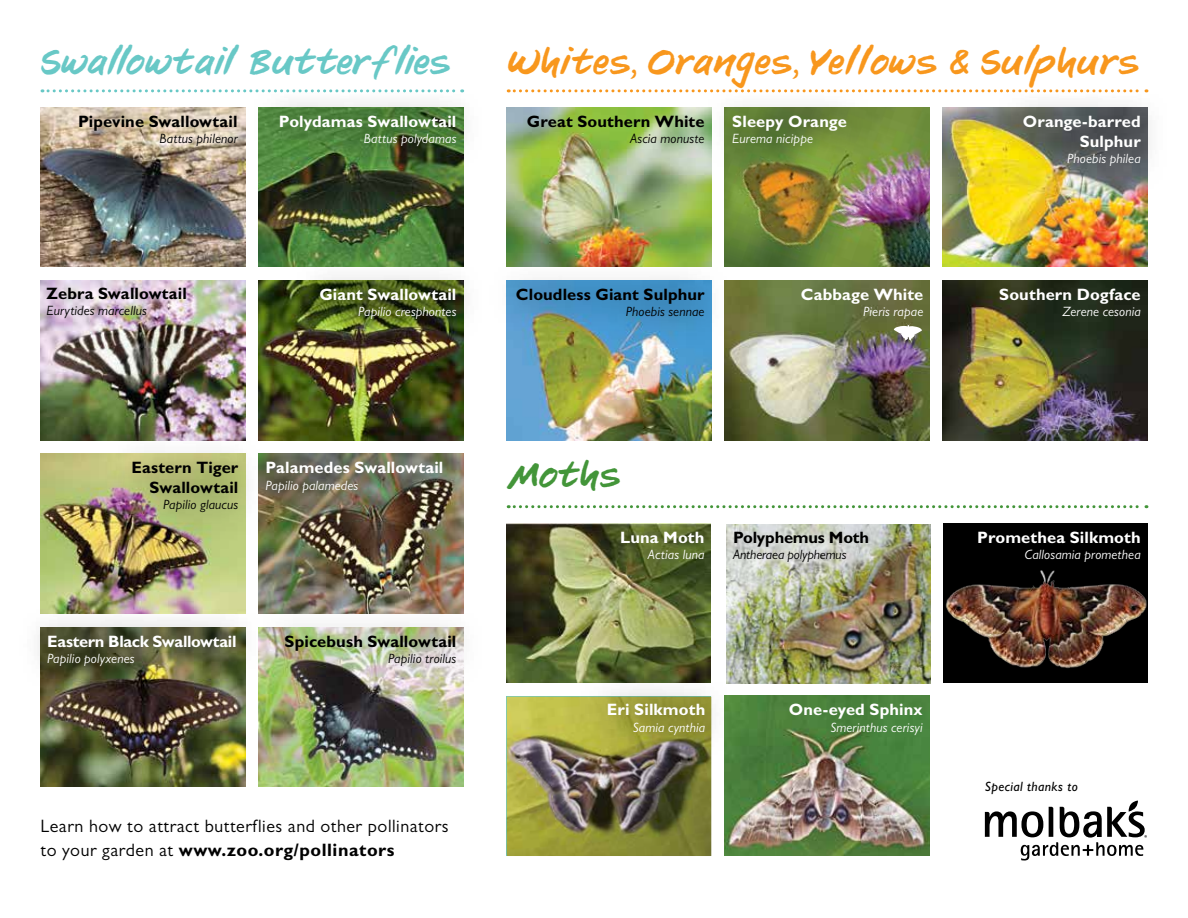
<style>
.page{position:relative;width:1188px;height:918px;background:#fff}
.page>*{position:absolute;margin:0;border:0;box-sizing:border-box;transform-origin:0 0}
.t1{font:33px "Friday Script";letter-spacing:-.02em;color:#f8971d}
.t2{font:33px "Friday Script";letter-spacing:-.045em;color:#68c8c6}
.t3{font:33px "Friday Script";letter-spacing:.02em;color:#439539}
.t4{font:18px "Gill Sans MT Std";letter-spacing:.03em;color:#000}
.t5{font:700 18px "Gill Sans Std";letter-spacing:.03em;color:#000}
.t6{font:700 16.5px/19.8px "Gill Sans Std";letter-spacing:.005em;color:#fff;text-align:right}
.t7{font:700 16.5px/19.8px "Gill Sans Std";letter-spacing:.005em;color:#000;text-align:right}
.t8{font:700 16.5px "Gill Sans Std";letter-spacing:-.02em;color:#fff}
.t9{font:italic 13.5px "Gill Sans MT Std";letter-spacing:.01em;color:#fff}
.t10{font:italic 13.5px "Gill Sans MT Std";letter-spacing:.01em;color:#000}
.t11{font:italic 13.5px "Gill Sans MT Std";letter-spacing:-.01em;color:#000}
.t12{font:italic 13.5px "Gill Sans Std";letter-spacing:.03em;color:#000}
.s1{font-family:"Gill Sans MT Std";font-weight:400}
</style>
<div class="page">
<img style="left:259px;top:173px;width:204px;height:94px">
<img style="left:40px;top:454px;width:205px;height:153px">
<img style="left:40px;top:108px;width:205px;height:159px">
<img style="left:259px;top:454px;width:204px;height:153px">
<img style="left:507px;top:108px;width:204px;height:152px">
<div style="left:943px;top:524px;width:205px;height:159px;background:#000"></div>
<img style="left:945px;top:570px;width:202px;height:99px">
<img style="left:507px;top:346px;width:204px;height:94px">
<img style="left:726px;top:524px;width:205px;height:160px">
<img style="left:725px;top:108px;width:204px;height:159px">
<img style="left:506px;top:524px;width:205px;height:159px">
<img style="left:725px;top:281px;width:204px;height:159px">
<img style="left:507px;top:697px;width:204px;height:159px">
<img style="left:943px;top:108px;width:204px;height:159px">
<img style="left:725px;top:696px;width:204px;height:159px">
<img style="left:943px;top:281px;width:205px;height:159px">
<img style="left:40px;top:281px;width:205px;height:159px">
<img style="left:40px;top:693px;width:205px;height:93px">
<img style="left:259px;top:281px;width:204px;height:159px">
<img style="left:259px;top:692px;width:204px;height:94px">
<svg style="left:42px;top:89px;width:8px;height:3px"></svg>
<svg style="left:508px;top:89px;width:488px;height:3px"></svg>
<svg style="left:508px;top:505px;width:639px;height:3px"></svg>
<div style="left:996px;top:88px;width:173px;height:105px;background:#000;opacity:.8"></div>
<div style="left:704px;top:88px;width:169px;height:85px;background:#000;opacity:.6"></div>
<div style="left:252px;top:88px;width:232px;height:85px;background:#000;opacity:.8"></div>
<div style="left:257px;top:607px;width:227px;height:85px;background:#000;opacity:.6"></div>
<div style="left:293px;top:260px;width:191px;height:86px;background:#000;opacity:.8"></div>
<div style="left:579px;top:675px;width:154px;height:86px;background:#000;opacity:.8"></div>
<div style="left:51px;top:87px;width:215px;height:86px;background:#fff;opacity:.8"></div>
<div style="left:19px;top:607px;width:245px;height:86px;background:#000;opacity:.8"></div>
<div style="left:489px;top:260px;width:242px;height:86px;background:#000;opacity:.6"></div>
<div style="left:104px;top:433px;width:163px;height:107px;background:#000;opacity:.6"></div>
<div style="left:705px;top:504px;width:190px;height:86px;background:#fff;opacity:.8"></div>
<svg style="left:985px;top:801px;width:162px;height:60px"></svg>
<svg style="left:894px;top:323px;width:28px;height:20px"></svg>
<h1 class="t2" style="left:40px;top:43px;width:412px">Swallowtail Butterflies</h1>
<h1 class="t1" style="left:507px;top:43px;width:635px">Whites, Oranges, Yellows &amp; Sulphurs</h1>
<p class="t7" style="left:78px;top:112px;width:161px">Pipevine Swallowtail</p>
<p class="t10" style="left:159px;top:131px;width:80px">Battus philenor</p>
<p class="t6" style="left:279px;top:112px;width:179px">Polydamas Swallowtail</p>
<p class="t9" style="left:364px;top:131px;width:94px">Battus polydamas</p>
<p class="t7" style="left:46px;top:283px;width:142px">Zebra Swallowtail</p>
<p class="t10" style="left:46px;top:303px;width:102px">Eurytides marcellus</p>
<p class="t6" style="left:319px;top:285px;width:139px">Giant Swallowtail</p>
<p class="t9" style="left:358px;top:304px;width:100px">Papilio cresphontes</p>
<p class="t7" style="left:527px;top:112px;width:179px">Great Southern White</p>
<p class="t10" style="left:630px;top:131px;width:76px">Ascia monuste</p>
<p class="t6" style="left:732px;top:112px;width:116px">Sleepy Orange</p>
<p class="t9" style="left:732px;top:131px;width:82px">Eurema nicippe</p>
<p class="t7" style="left:516px;top:285px;width:190px">Cloudless Giant Sulphur</p>
<p class="t10" style="left:626px;top:304px;width:80px">Phoebis sennae</p>
<p class="t6" style="left:801px;top:285px;width:124px">Cabbage White</p>
<p class="t9" style="left:863px;top:304px;width:62px">Pieris rapae</p>
<p class="t6" style="left:1023px;top:112px;width:120px">Orange-barred<br>Sulphur</p>
<p class="t9" style="left:1067px;top:151px;width:75px">Phoebis philea</p>
<p class="t6" style="left:999px;top:285px;width:143px">Southern Dogface</p>
<p class="t9" style="left:1062px;top:304px;width:80px">Zerene cesonia</p>
<p class="t7" style="left:132px;top:458px;width:108px">Eastern Tiger<br>Swallowtail</p>
<p class="t10" style="left:163px;top:497px;width:77px">Papilio glaucus</p>
<p class="t6" style="left:265px;top:458px;width:180px">Palamedes Swallowtail</p>
<p class="t9" style="left:265px;top:477px;width:95px">Papilio palamedes</p>
<p class="t8" style="left:47px;top:631px;width:191px">Eastern Black Swallowtail</p>
<p class="t9" style="left:47px;top:650px;width:89px">Papilio polyxenes</p>
<p class="t7" style="left:285px;top:631px;width:173px">Spicebush Swallowtail</p>
<p class="t10" style="left:388px;top:650px;width:70px">Papilio troilus</p>
<h2 class="t4" style="left:40px;top:816px;width:410px">Learn how to attract butterflies and other pollinators</h2>
<h2 class="t5" style="left:40px;top:839px;width:356px"><span class="s1">to your garden at</span> www.zoo.org/pollinators</h2>
<h1 class="t3" style="left:507px;top:456px;width:116px">Moths</h1>
<p class="t6" style="left:620px;top:528px;width:86px">Luna Moth</p>
<p class="t9" style="left:648px;top:547px;width:58px">Actias luna</p>
<p class="t7" style="left:733px;top:528px;width:138px">Polyphemus Moth</p>
<p class="t11" style="left:733px;top:547px;width:115px">Antheraea polyphemus</p>
<p class="t6" style="left:607px;top:700px;width:100px">Eri Silkmoth</p>
<p class="t9" style="left:633px;top:719px;width:74px">Samia cynthia</p>
<p class="t6" style="left:789px;top:700px;width:135px">One-eyed Sphinx</p>
<p class="t9" style="left:830px;top:719px;width:94px">Smerinthus cerisyi</p>
<p class="t6" style="left:977px;top:528px;width:165px">Promethea Silkmoth</p>
<p class="t9" style="left:1024px;top:547px;width:118px">Callosamia promethea</p>
<p class="t12" style="left:985px;top:779px;width:94px">Special thanks to</p>
</div>
